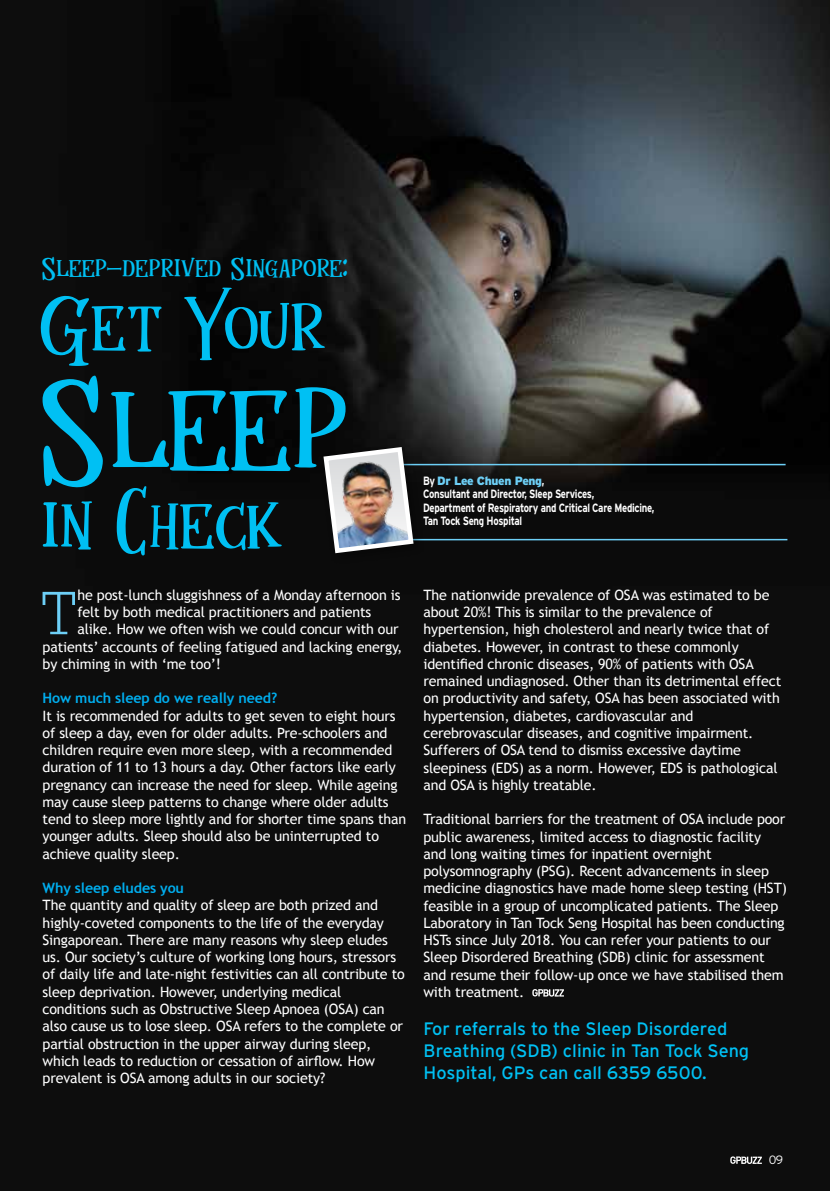
<style>
.page{position:relative;width:830px;height:1191px;background:#fff}
.page>*{position:absolute;margin:0;border:0;box-sizing:border-box;transform-origin:0 0}
.t1{font:142.35px "Mukadua";color:#00c0f3}
.t2{font:79.05px "Mukadua";color:#00c0f3}
.t3{font:300 59.1px "Glypha";color:#6dcff6}
.t4{font:30px "Mukadua";color:#00c0f3}
.t5{font:18px/21.6px "Interstate";color:#00c0f3}
.t6{font:14.25px/17.2px "Trebuchet MS";letter-spacing:-.01em;color:#fff}
.t7{font:700 14.25px "Trebuchet MS";letter-spacing:-.01em;color:#00aeef}
.t8{font:700 12px/13.5px "Interstate";letter-spacing:-.03em;color:#fff;scale:.8 1}
.t9{font:300 12px "Interstate";color:#fff}
.s1{font-weight:900;color:#6dcff6}
</style>
<div class="page">
<img style="left:0;top:0;width:829px;height:1191px">
<hr style="left:391px;top:539px;width:396px;height:1px;background:#6dcff6">
<hr style="left:391px;top:464px;width:394px;height:1px;background:#6dcff6">
<div style="left:319px;top:443px;width:105px;height:121px;background:#0b0b0b"></div>
<img style="left:323px;top:444px;width:93px;height:110px">
<svg style="left:730px;top:1156px;width:31px;height:8px"></svg>
<svg style="left:532px;top:989px;width:31px;height:7px"></svg>
<h3 class="t4" style="left:43px;top:250px;width:309px">Sleep-deprived Singapore:</h3>
<h2 class="t2" style="left:43px;top:280px;width:285px">Get Your</h2>
<h1 class="t1" style="left:43px;top:344px;width:310px">Sleep</h1>
<h2 class="t2" style="left:43px;top:478px;width:241px">in Check</h2>
<p class="t8" style="left:423px;top:473px;width:290px">By <span class="s1">Dr Lee Chuen Peng</span>,<br>Consultant and Director, Sleep Services,<br>Department of Respiratory and Critical Care Medicine, Tan Tock Seng Hospital</p>
<h3 class="t3" style="left:41px;top:580px;width:38px">T</h3>
<p class="t6" style="left:77px;top:586px;width:324px">he post-lunch sluggishness of a Monday afternoon is</p>
<p class="t6" style="left:423px;top:586px;width:359px">The nationwide prevalence of OSA was estimated to be about 20%! This is similar to the prevalence of hypertension, high cholesterol and nearly twice that of diabetes. However, in contrast to these commonly identified chronic diseases, 90% of patients with OSA remained undiagnosed. Other than its detrimental effect on productivity and safety, OSA has been associated with hypertension, diabetes, cardiovascular and cerebrovascular diseases, and cognitive impairment.<br>Sufferers of OSA tend to dismiss excessive daytime sleepiness (EDS) as a norm. However, EDS is pathological and OSA is highly treatable.</p>
<p class="t6" style="left:423px;top:811px;width:365px">Traditional barriers for the treatment of OSA include poor public awareness, limited access to diagnostic facility and long waiting times for inpatient overnight polysomnography (PSG). Recent advancements in sleep medicine diagnostics have made home sleep testing (HST) feasible in a group of uncomplicated patients. The Sleep Laboratory in Tan Tock Seng Hospital has been conducting HSTs since July 2018. You can refer your patients to our Sleep Disordered Breathing (SDB) clinic for assessment and resume their follow-up once we have stabilised them with treatment.</p>
<p class="t5" style="left:423px;top:1018px;width:327px">For referrals to the Sleep Disordered<br>Breathing (SDB) clinic in Tan Tock Seng<br>Hospital, GPs can call 6359 6500.</p>
<p class="t6" style="left:77px;top:603px;width:295px">felt by both medical practitioners and patients</p>
<p class="t6" style="left:77px;top:621px;width:322px">alike. How we often wish we could concur with our</p>
<p class="t6" style="left:43px;top:638px;width:361px">patients’ accounts of feeling fatigued and lacking energy,</p>
<p class="t6" style="left:43px;top:655px;width:180px">by chiming in with ‘me too’!</p>
<p class="t7" style="left:43px;top:689px;width:236px">How much sleep do we really need?</p>
<p class="t6" style="left:43px;top:707px;width:365px">It is recommended for adults to get seven to eight hours of sleep a day, even for older adults. Pre-schoolers and children require even more sleep, with a recommended duration of 11 to 13 hours a day. Other factors like early pregnancy can increase the need for sleep. While ageing may cause sleep patterns to change where older adults tend to sleep more lightly and for shorter time spans than younger adults. Sleep should also be uninterrupted to achieve quality sleep.</p>
<p class="t7" style="left:43px;top:879px;width:143px">Why sleep eludes you</p>
<p class="t6" style="left:43px;top:897px;width:363px">The quantity and quality of sleep are both prized and highly-coveted components to the life of the everyday Singaporean. There are many reasons why sleep eludes us. Our society’s culture of working long hours, stressors of daily life and late-night festivities can all contribute to sleep deprivation. However, underlying medical conditions such as Obstructive Sleep Apnoea (OSA) can also cause us to lose sleep. OSA refers to the complete or partial obstruction in the upper airway during sleep, which leads to reduction or cessation of airflow. How prevalent is OSA among adults in our society?</p>
<p class="t9" style="left:768px;top:1153px;width:16px">09</p>
</div>
